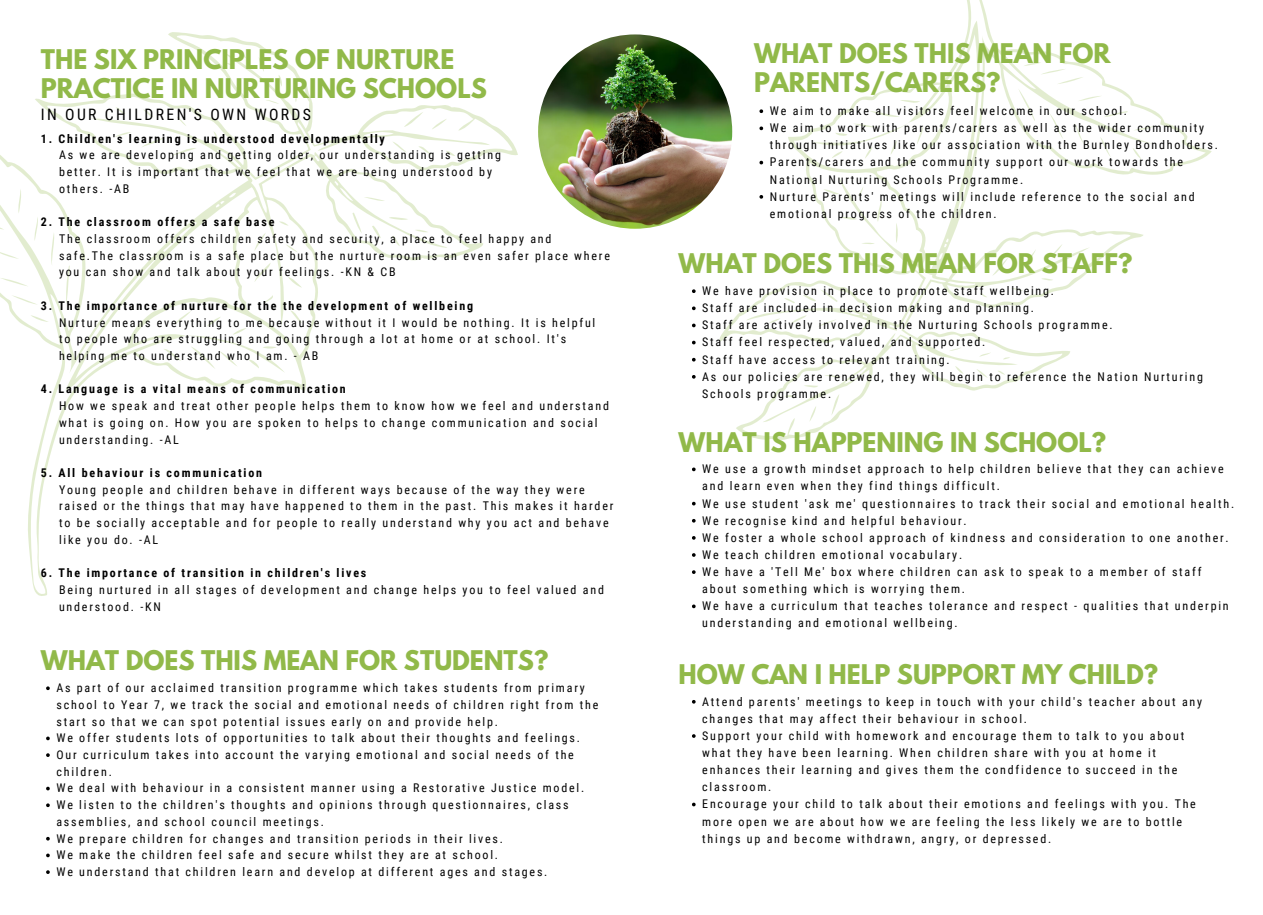
<style>
.page{position:relative;width:1263px;height:915px;background:#fff}
.page>*{position:absolute;margin:0;border:0;box-sizing:border-box;transform-origin:0 0}
.t1{font:700 24px/28.5px "League Spartan";color:#91b949}
.t2{font:15.75px "Roboto Condensed";letter-spacing:.15em;color:#000}
.t3{font:12px/17.1px "Roboto Condensed";letter-spacing:.15em;color:#000}
.t4{font:700 12px "Roboto Condensed";letter-spacing:.15em;color:#000}
</style>
<div class="page">
<img style="left:538px;top:34px;width:194px;height:195px;border-radius:50%">
<svg style="left:0;top:32px;width:550px;height:564px"></svg>
<svg style="left:404px;top:109px;width:20px;height:20px"></svg>
<svg style="left:252px;top:262px;width:22px;height:21px"></svg>
<svg style="left:431px;top:116px;width:16px;height:16px"></svg>
<svg style="left:163px;top:294px;width:114px;height:76px"></svg>
<svg style="left:347px;top:188px;width:61px;height:59px"></svg>
<svg style="left:699px;top:0;width:513px;height:440px"></svg>
<svg style="left:831px;top:393px;width:8px;height:23px"></svg>
<svg style="left:874px;top:198px;width:10px;height:24px"></svg>
<svg style="left:809px;top:405px;width:8px;height:17px"></svg>
<svg style="left:818px;top:315px;width:19px;height:15px"></svg>
<svg style="left:832px;top:97px;width:93px;height:63px"></svg>
<svg style="left:791px;top:312px;width:16px;height:14px"></svg>
<svg style="left:46px;top:736px;width:4px;height:4px"></svg>
<svg style="left:46px;top:753px;width:4px;height:3px"></svg>
<svg style="left:46px;top:786px;width:4px;height:4px"></svg>
<svg style="left:46px;top:836px;width:4px;height:4px"></svg>
<svg style="left:46px;top:870px;width:4px;height:3px"></svg>
<svg style="left:759px;top:109px;width:4px;height:4px"></svg>
<svg style="left:759px;top:126px;width:4px;height:4px"></svg>
<svg style="left:759px;top:161px;width:4px;height:3px"></svg>
<svg style="left:759px;top:195px;width:4px;height:3px"></svg>
<svg style="left:692px;top:289px;width:4px;height:4px"></svg>
<svg style="left:692px;top:306px;width:4px;height:4px"></svg>
<svg style="left:692px;top:323px;width:4px;height:4px"></svg>
<svg style="left:692px;top:340px;width:4px;height:4px"></svg>
<svg style="left:692px;top:358px;width:4px;height:3px"></svg>
<svg style="left:692px;top:375px;width:4px;height:3px"></svg>
<svg style="left:692px;top:467px;width:4px;height:4px"></svg>
<svg style="left:692px;top:501px;width:4px;height:4px"></svg>
<svg style="left:692px;top:519px;width:4px;height:3px"></svg>
<svg style="left:692px;top:536px;width:4px;height:3px"></svg>
<svg style="left:692px;top:553px;width:4px;height:3px"></svg>
<svg style="left:692px;top:604px;width:4px;height:4px"></svg>
<svg style="left:692px;top:700px;width:4px;height:3px"></svg>
<svg style="left:692px;top:734px;width:4px;height:3px"></svg>
<svg style="left:692px;top:802px;width:4px;height:4px"></svg>
<h1 class="t1" style="left:41px;top:48px;width:448px">THE SIX PRINCIPLES OF NURTURE<br>PRACTICE IN NURTURING SCHOOLS</h1>
<p class="t4" style="left:41px;top:131px;width:346px">1. Children's learning is understood developmentally</p>
<p class="t3" style="left:59px;top:147px;width:443px;line-height:16.7px">As we are developing and getting older, our understanding is getting better. It is important that we feel that we are being understood by others. -AB</p>
<p class="t4" style="left:41px;top:215px;width:235px">2. The classroom offers a safe base</p>
<p class="t3" style="left:59px;top:230px;width:552px;line-height:16.7px">The classroom offers children safety and security, a place to feel happy and<br>safe.The classroom is a safe place but the nurture room is an even safer place where you can show and talk about your feelings. -KN &amp; CB</p>
<p class="t4" style="left:41px;top:298px;width:434px">3. The importance of nurture for the the development of wellbeing</p>
<p class="t3" style="left:59px;top:314px;width:538px;line-height:16.7px">Nurture means everything to me because without it I would be nothing. It is helpful to people who are struggling and going through a lot at home or at school. It's helping me to understand who I am. - AB</p>
<p class="t4" style="left:41px;top:382px;width:307px">4. Language is a vital means of communication</p>
<p class="t3" style="left:59px;top:397px;width:551px;line-height:16.7px">How we speak and treat other people helps them to know how we feel and understand what is going on. How you are spoken to helps to change communication and social understanding. -AL</p>
<p class="t4" style="left:41px;top:465px;width:223px">5. All behaviour is communication</p>
<p class="t3" style="left:59px;top:481px;width:556px;line-height:16.7px">Young people and children behave in different ways because of the way they were raised or the things that may have happened to them in the past. This makes it harder to be socially acceptable and for people to really understand why you act and behave like you do. -AL</p>
<p class="t4" style="left:41px;top:566px;width:327px">6. The importance of transition in children's lives</p>
<p class="t3" style="left:59px;top:581px;width:546px;line-height:16.7px">Being nurtured in all stages of development and change helps you to feel valued and understood. -KN</p>
<h2 class="t2" style="left:41px;top:105px;width:272px">IN OUR CHILDREN'S OWN WORDS</h2>
<h1 class="t1" style="left:41px;top:648px;width:509px">WHAT DOES THIS MEAN FOR STUDENTS?</h1>
<p class="t3" style="left:56px;top:679px;width:543px;line-height:16.7px">As part of our acclaimed transition programme which takes students from primary school to Year 7, we track the social and emotional needs of children right from the start so that we can spot potential issues early on and provide help.<br>We offer students lots of opportunities to talk about their thoughts and feelings.<br>Our curriculum takes into account the varying emotional and social needs of the children.<br>We deal with behaviour in a consistent manner using a Restorative Justice model.<br>We listen to the children's thoughts and opinions through questionnaires, class assemblies, and school council meetings.<br>We prepare children for changes and transition periods in their lives.<br>We make the children feel safe and secure whilst they are at school.<br>We understand that children learn and develop at different ages and stages.</p>
<h1 class="t1" style="left:754px;top:42px;width:358px">WHAT DOES THIS MEAN FOR<br>PARENTS/CARERS?</h1>
<p class="t3" style="left:770px;top:102px;width:450px">We aim to make all visitors feel welcome in our school.<br>We aim to work with parents/carers as well as the wider community through initiatives like our association with the Burnley Bondholders.<br>Parents/carers and the community support our work towards the National Nurturing Schools Programme.<br>Nurture Parents' meetings will include reference to the social and emotional progress of the children.</p>
<h1 class="t1" style="left:679px;top:252px;width:455px">WHAT DOES THIS MEAN FOR STAFF?</h1>
<p class="t3" style="left:702px;top:282px;width:502px">We have provision in place to promote staff wellbeing.<br>Staff are included in decision making and planning.<br>Staff are actively involved in the Nurturing Schools programme.<br>Staff feel respected, valued, and supported.<br>Staff have access to relevant training.<br>As our policies are renewed, they will begin to reference the Nation Nurturing Schools programme.</p>
<h1 class="t1" style="left:679px;top:431px;width:429px">WHAT IS HAPPENING IN SCHOOL?</h1>
<p class="t3" style="left:702px;top:460px;width:533px">We use a growth mindset approach to help children believe that they can achieve and learn even when they find things difficult.<br>We use student 'ask me' questionnaires to track their social and emotional health.<br>We recognise kind and helpful behaviour.<br>We foster a whole school approach of kindness and consideration to one another.<br>We teach children emotional vocabulary.<br>We have a 'Tell Me' box where children can ask to speak to a member of staff about something which is worrying them.<br>We have a curriculum that teaches tolerance and respect - qualities that underpin understanding and emotional wellbeing.</p>
<h1 class="t1" style="left:679px;top:662px;width:481px">HOW CAN I HELP SUPPORT MY CHILD?</h1>
<p class="t3" style="left:702px;top:692px;width:501px">Attend parents' meetings to keep in touch with your child's teacher about any changes that may affect their behaviour in school.<br>Support your child with homework and encourage them to talk to you about what they have been learning. When children share with you at home it enhances their learning and gives them the condfidence to succeed in the classroom.<br>Encourage your child to talk about their emotions and feelings with you. The more open we are about how we are feeling the less likely we are to bottle things up and become withdrawn, angry, or depressed.</p>
</div>
